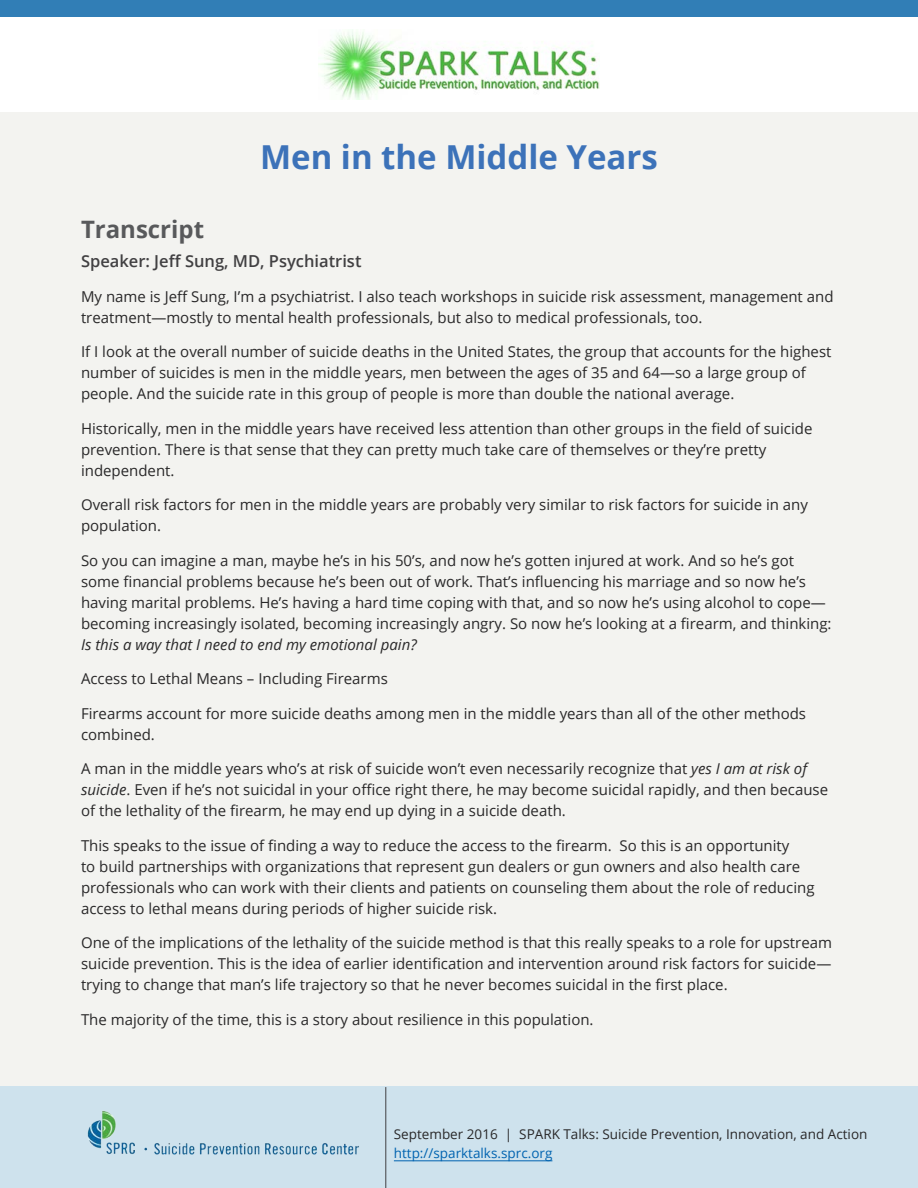
<style>
.page{position:relative;width:918px;height:1188px;background:#fff}
.page>*{position:absolute;margin:0;border:0;box-sizing:border-box;transform-origin:0 0}
.document_type{font:700 33px "Open Sans";color:#3c72b9}
.t1{font:700 24px "Open Sans";color:#58595b}
.subtitle{font:600 16.5px "Open Sans";color:#414042}
.body{font:15px/21px "Open Sans";color:#292829}
.t2{font:13.5px "Open Sans";color:#292829}
.t3{font:13.5px "Open Sans";color:#0063b0}
.s1{font-style:italic}
</style>
<div class="page">
<div style="left:0;top:112px;width:918px;height:995px;background:#f3f3f0"></div>
<div style="left:0;top:0;width:918px;height:17px;background:#317eb6"></div>
<div style="left:0;top:1086px;width:918px;height:102px;background:#cee2ed"></div>
<img style="left:87px;top:1111px;width:272px;height:44px">
<hr style="left:386px;top:1087px;width:1px;height:101px;background:#414042">
<hr style="left:394px;top:1161px;width:158px;height:1px;background:#0063b0">
<img style="left:318px;top:29px;width:282px;height:71px">
<p class="document_type" style="left:260px;top:134px;width:399px">Men in the Middle Years</p>
<p class="t1" style="left:81px;top:212px;width:125px">Transcript</p>
<p class="subtitle" style="left:81px;top:250px;width:282px">Speaker: Jeff Sung, MD, Psychiatrist</p>
<p class="body" style="left:81px;top:285px;width:754px">My name is Jeff Sung, I’m a psychiatrist. I also teach workshops in suicide risk assessment, management and treatment—mostly to mental health professionals, but also to medical professionals, too.</p>
<p class="body" style="left:81px;top:341px;width:752px">If I look at the overall number of suicide deaths in the United States, the group that accounts for the highest number of suicides is men in the middle years, men between the ages of 35 and 64—so a large group of people. And the suicide rate in this group of people is more than double the national average.</p>
<p class="body" style="left:81px;top:417px;width:733px">Historically, men in the middle years have received less attention than other groups in the field of suicide prevention. There is that sense that they can pretty much take care of themselves or they’re pretty independent.</p>
<p class="body" style="left:81px;top:494px;width:729px">Overall risk factors for men in the middle years are probably very similar to risk factors for suicide in any population.</p>
<p class="body" style="left:81px;top:549px;width:752px">So you can imagine a man, maybe he’s in his 50’s, and now he’s gotten injured at work. And so he’s got some financial problems because he’s been out of work. That’s influencing his marriage and so now he’s having marital problems. He’s having a hard time coping with that, and so now he’s using alcohol to cope— becoming increasingly isolated, becoming increasingly angry. So now he’s looking at a firearm, and thinking:<br><span class="s1">Is this a way that I need to end my emotional pain?</span></p>
<p class="body" style="left:81px;top:668px;width:308px">Access to Lethal Means – Including Firearms</p>
<p class="body" style="left:81px;top:702px;width:727px">Firearms account for more suicide deaths among men in the middle years than all of the other methods combined.</p>
<p class="body" style="left:81px;top:758px;width:749px">A man in the middle years who’s at risk of suicide won’t even necessarily recognize that <span class="s1">yes I am at risk of suicide</span>. Even if he’s not suicidal in your office right there, he may become suicidal rapidly, and then because of the lethality of the firearm, he may end up dying in a suicide death.</p>
<p class="body" style="left:81px;top:834px;width:735px">This speaks to the issue of finding a way to reduce the access to the firearm. So this is an opportunity<br>to build partnerships with organizations that represent gun dealers or gun owners and also health care professionals who can work with their clients and patients on counseling them about the role of reducing access to lethal means during periods of higher suicide risk.</p>
<p class="body" style="left:81px;top:932px;width:753px;text-align:justify">One of the implications of the lethality of the suicide method is that this really speaks to a role for upstream suicide prevention. This is the idea of earlier identification and intervention around risk factors for suicide— trying to change that man’s life trajectory so that he never becomes suicidal in the first place.</p>
<p class="body" style="left:81px;top:1008px;width:514px">The majority of the time, this is a story about resilience in this population.</p>
<p class="t2" style="left:394px;top:1125px;width:475px">September 2016 | SPARK Talks: Suicide Prevention, Innovation, and Action</p>
<p class="t3" style="left:394px;top:1144px;width:160px">http://sparktalks.sprc.org</p>
</div>
